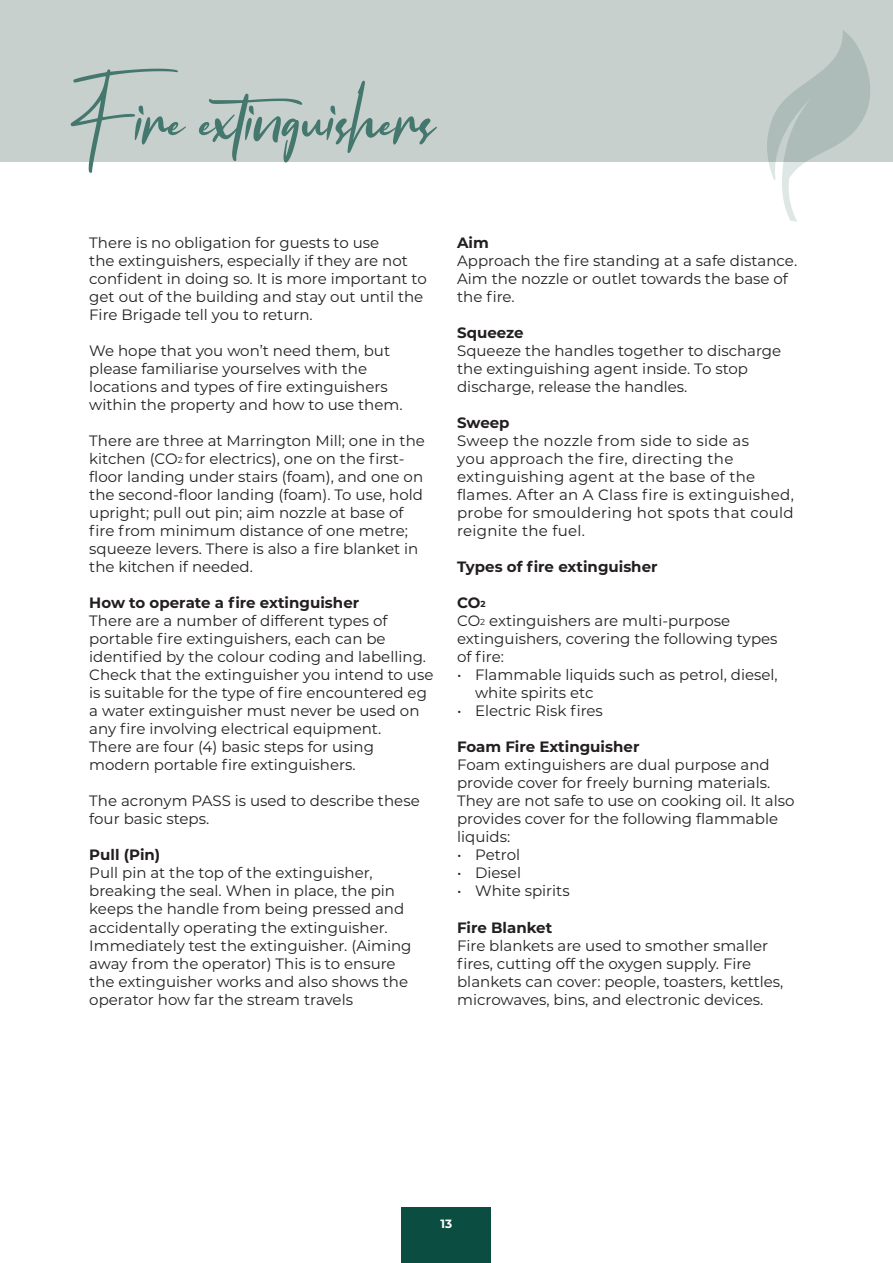
<style>
.page{position:relative;width:893px;height:1263px;background:#fff}
.page>*{position:absolute;margin:0;border:0;box-sizing:border-box;transform-origin:0 0}
.t1{font:79.2px "Flavellya";color:#44776d}
.t2{font:15px/18px "Montserrat";color:#231f20}
.t3{font:15px/18px "Montserrat";letter-spacing:.02em;color:#231f20}
.t4{font:700 15px "Montserrat";color:#231f20}
.t5{font:700 12px "Montserrat";color:#fff}
.s1{font-size:8.7px}
.s2{font-weight:700}
.s3{font-weight:700;font-size:8.7px}
</style>
<div class="page">
<div style="left:0;top:0;width:893px;height:162px;background:#c7d0cd"></div>
<svg style="left:767px;top:30px;width:103px;height:192px"></svg>
<div style="left:402px;top:1208px;width:89px;height:55px;background:#0b4d40"></div>
<h1 class="t1" style="left:68px;top:73px;width:369px">Fire extinguishers</h1>
<p class="t2" style="left:89px;top:234px;width:339px">There is no obligation for guests to use<br>the extinguishers, especially if they are not confident in doing so. It is more important to get out of the building and stay out until the Fire Brigade tell you to return.</p>
<p class="t2" style="left:89px;top:342px;width:315px">We hope that you won’t need them, but please familiarise yourselves with the locations and types of fire extinguishers within the property and how to use them.</p>
<p class="t2" style="left:89px;top:432px;width:337px">There are three at Marrington Mill; one in the kitchen (CO<span class="s1">2</span> for electrics), one on the first&shy;floor landing under stairs (foam), and one on the second-floor landing (foam). To use, hold upright; pull out pin; aim nozzle at base of fire from minimum distance of one metre; squeeze levers. There is also a fire blanket in the kitchen if needed.</p>
<p class="t4" style="left:89px;top:592px;width:271px">How to operate a fire extinguisher</p>
<p class="t2" style="left:89px;top:612px;width:346px">There are a number of different types of portable fire extinguishers, each can be identified by the colour coding and labelling.<br>Check that the extinguisher you intend to use is suitable for the type of fire encountered eg a water extinguisher must never be used on any fire involving electrical equipment.<br>There are four (4) basic steps for using modern portable fire extinguishers.</p>
<p class="t2" style="left:89px;top:792px;width:332px">The acronym PASS is used to describe these four basic steps.</p>
<p class="t4" style="left:89px;top:844px;width:72px">Pull (Pin)</p>
<p class="t2" style="left:89px;top:864px;width:324px">Pull pin at the top of the extinguisher, breaking the seal. When in place, the pin keeps the handle from being pressed and accidentally operating the extinguisher.<br>Immediately test the extinguisher. (Aiming away from the operator) This is to ensure the extinguisher works and also shows the operator how far the stream travels</p>
<p class="t4" style="left:457px;top:232px;width:33px">Aim</p>
<p class="t2" style="left:457px;top:252px;width:342px">Approach the fire standing at a safe distance.<br>Aim the nozzle or outlet towards the base of the fire.</p>
<p class="t4" style="left:457px;top:322px;width:68px">Squeeze</p>
<p class="t2" style="left:457px;top:342px;width:326px">Squeeze the handles together to discharge the extinguishing agent inside. To stop discharge, release the handles.</p>
<p class="t4" style="left:457px;top:412px;width:54px">Sweep</p>
<p class="t3" style="left:457px;top:432px;width:338px">Sweep the nozzle from side to side as<br>you approach the fire, directing the extinguishing agent at the base of the flames. After an A Class fire is extinguished, probe for smouldering hot spots that could reignite the fuel.</p>
<p class="t4" style="left:457px;top:556px;width:202px">Types of fire extinguisher</p>
<p class="t2" style="left:457px;top:594px;width:322px"><span class="s2">CO</span><span class="s3">2<br></span>CO<span class="s1">2</span> extinguishers are multi-purpose extinguishers, covering the following types of fire:</p>
<p class="t2" style="left:475px;top:666px;width:304px;text-indent:-18px">• Flammable liquids such as petrol, diesel, white spirits etc</p>
<p class="t2" style="left:457px;top:702px;width:147px">• Electric Risk fires</p>
<p class="t4" style="left:457px;top:736px;width:184px">Foam Fire Extinguisher</p>
<p class="t2" style="left:457px;top:756px;width:339px">Foam extinguishers are dual purpose and provide cover for freely burning materials.<br>They are not safe to use on cooking oil. It also provides cover for the following flammable liquids:</p>
<p class="t2" style="left:457px;top:846px;width:64px">• Petrol</p>
<p class="t2" style="left:457px;top:864px;width:65px">• Diesel</p>
<p class="t2" style="left:457px;top:882px;width:114px">• White spirits</p>
<p class="t4" style="left:457px;top:916px;width:97px">Fire Blanket</p>
<p class="t2" style="left:457px;top:936px;width:328px">Fire blankets are used to smother smaller fires, cutting off the oxygen supply. Fire blankets can cover: people, toasters, kettles, microwaves, bins, and electronic devices.</p>
<p class="t5" style="left:441px;top:1215px;width:13px">13</p>
</div>
